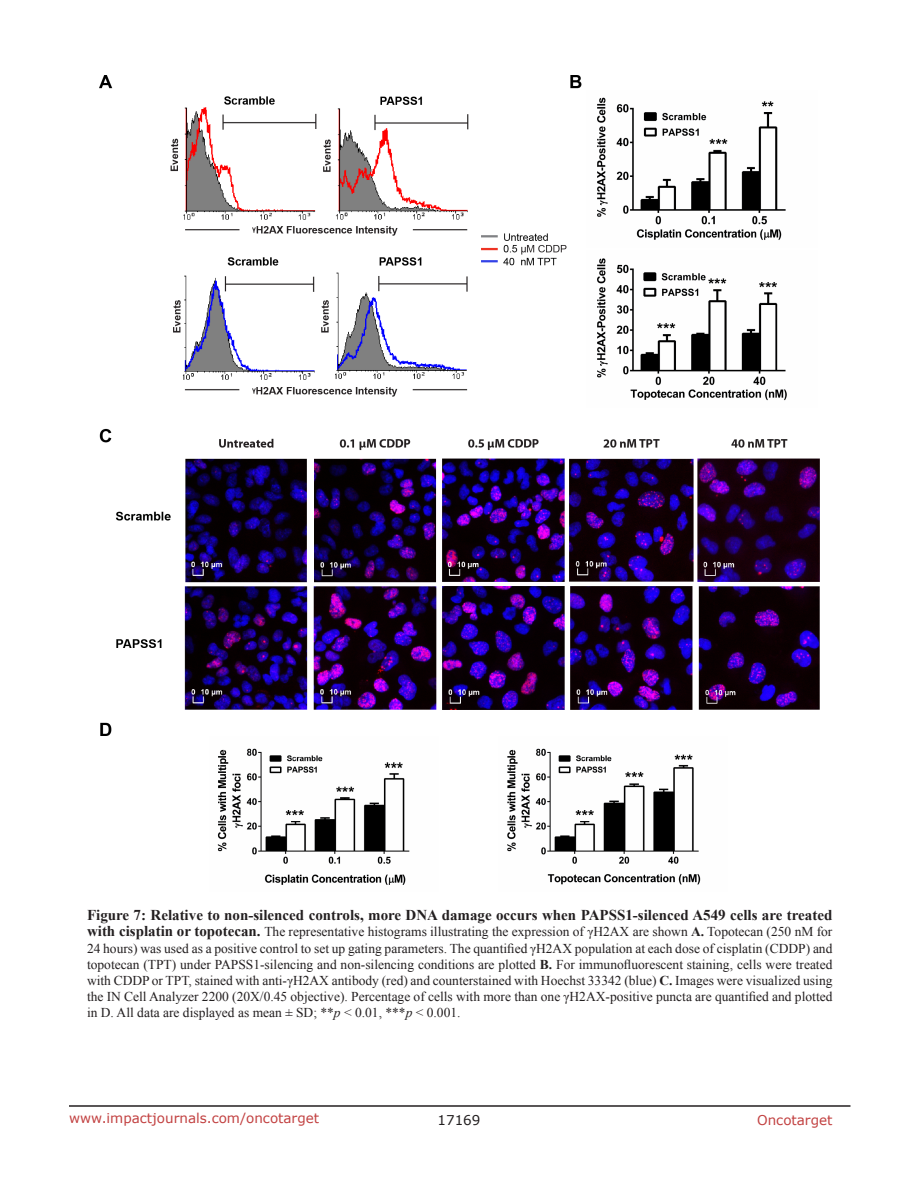
<style>
.page{position:relative;width:918px;height:1188px;background:#fff}
.page>*{position:absolute;margin:0;border:0;box-sizing:border-box;transform-origin:0 0}
.FigureText{font:700 15px "Times New Roman";color:#231f20}
.FigureText-2{font:13.5px/16.2px "Times New Roman";color:#231f20;text-align:justify}
.t1{font:13.5px "Verdana";color:#c24141}
.t2{font:13.5px "Verdana";color:#231f20}
.s1{font-weight:700;font-size:15px}
.s2{font-weight:700}
.s3{font-style:italic}
</style>
<div class="page">
<hr style="left:69px;top:1105px;width:781px;height:2px;background:#231f20">
<img style="left:100px;top:76px;width:720px;height:809px">
<p class="FigureText" style="left:87px;top:905px;width:747px">Figure 7: Relative to non-silenced controls, more DNA damage occurs when PAPSS1-silenced A549 cells are treated</p>
<p class="FigureText-2" style="left:87px;top:924px;width:747px"><span class="s1">with cisplatin or topotecan.</span> The representative histograms illustrating the expression of γH2AX are shown <span class="s2">A.</span> Topotecan (250 nM for 24 hours) was used as a positive control to set up gating parameters. The quantified γH2AX population at each dose of cisplatin (CDDP) and topotecan (TPT) under PAPSS1-silencing and non-silencing conditions are plotted <span class="s2">B.</span> For immunofluorescent staining, cells were treated with CDDP or TPT, stained with anti-γH2AX antibody (red) and counterstained with Hoechst 33342 (blue) <span class="s2">C.</span> Images were visualized using the IN Cell Analyzer 2200 (20X/0.45 objective). Percentage of cells with more than one γH2AX-positive puncta are quantified and plotted in D. All data are displayed as mean ± SD; **<span class="s3">p</span> &lt; 0.01, ***<span class="s3">p</span> &lt; 0.001.</p>
<p class="t1" style="left:69px;top:1109px;width:252px">www.impactjournals.com/oncotarget</p>
<p class="t2" style="left:438px;top:1111px;width:44px">17169</p>
<p class="t1" style="left:757px;top:1111px;width:77px">Oncotarget</p>
</div>
